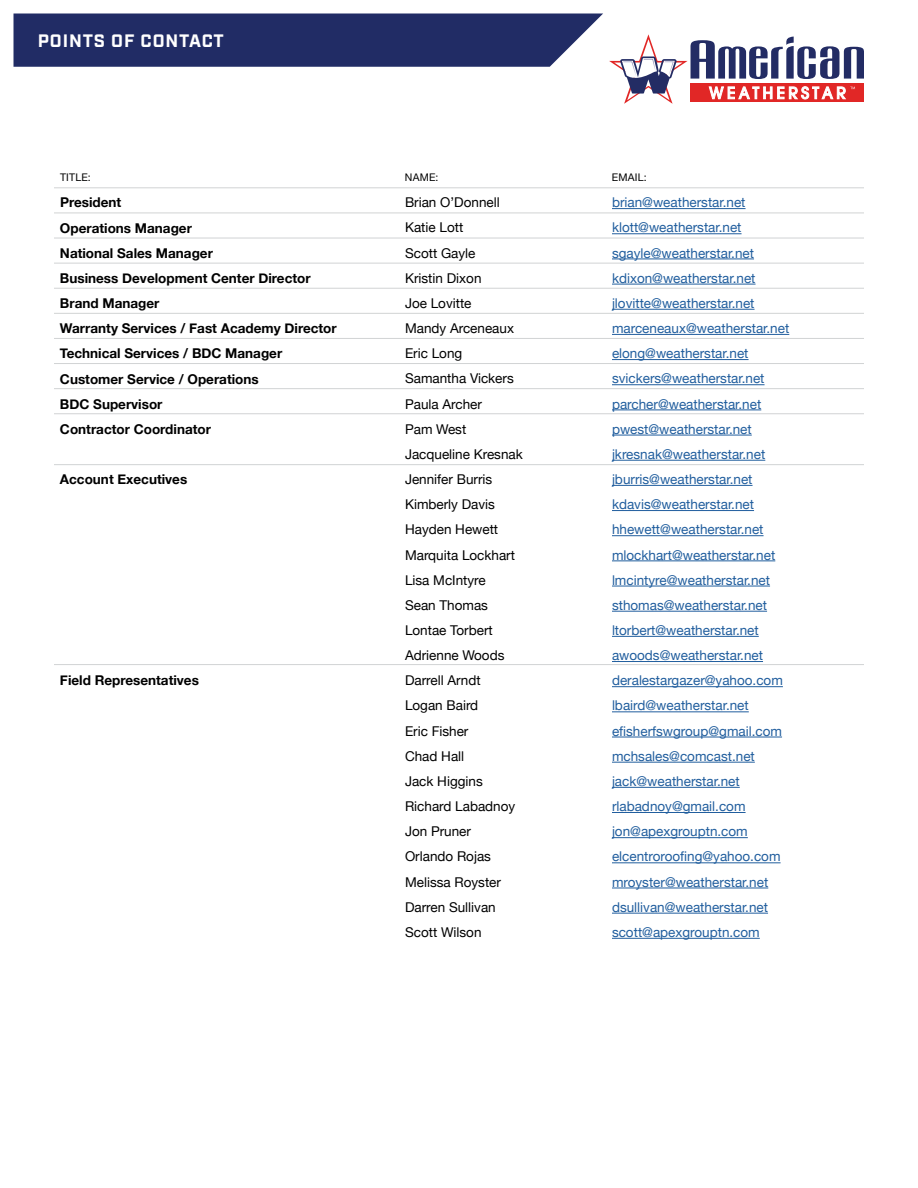
<style>
.page{position:relative;width:918px;height:1188px;background:#fff}
.page>*{position:absolute;margin:0;border:0;box-sizing:border-box;transform-origin:0 0}
.t1{font:700 18px "Industry";letter-spacing:.05em;color:#fff}
.t2{font:13.5px "Helvetica Neue";color:#215e9e}
.t3{font:13.5px "Helvetica Neue";color:#000}
.t4{font:700 13.5px "Helvetica Neue";color:#000}
.t5{font:10.5px "Helvetica Neue";letter-spacing:.02em;color:#000}
</style>
<div class="page">
<hr style="left:612px;top:208px;width:134px;height:1px;background:#215e9e">
<hr style="left:612px;top:233px;width:130px;height:1px;background:#215e9e">
<hr style="left:612px;top:259px;width:142px;height:1px;background:#215e9e">
<hr style="left:612px;top:284px;width:144px;height:1px;background:#215e9e">
<hr style="left:612px;top:309px;width:143px;height:1px;background:#215e9e">
<hr style="left:612px;top:334px;width:177px;height:1px;background:#215e9e">
<hr style="left:612px;top:359px;width:137px;height:1px;background:#215e9e">
<hr style="left:612px;top:384px;width:153px;height:1px;background:#215e9e">
<hr style="left:612px;top:410px;width:149px;height:1px;background:#215e9e">
<hr style="left:612px;top:435px;width:140px;height:1px;background:#215e9e">
<hr style="left:612px;top:460px;width:153px;height:1px;background:#215e9e">
<hr style="left:612px;top:485px;width:141px;height:1px;background:#215e9e">
<hr style="left:612px;top:510px;width:142px;height:1px;background:#215e9e">
<hr style="left:612px;top:535px;width:152px;height:1px;background:#215e9e">
<hr style="left:612px;top:561px;width:163px;height:1px;background:#215e9e">
<hr style="left:612px;top:586px;width:158px;height:1px;background:#215e9e">
<hr style="left:612px;top:611px;width:155px;height:1px;background:#215e9e">
<hr style="left:612px;top:636px;width:147px;height:1px;background:#215e9e">
<hr style="left:612px;top:661px;width:151px;height:1px;background:#215e9e">
<hr style="left:612px;top:686px;width:171px;height:1px;background:#215e9e">
<hr style="left:612px;top:712px;width:137px;height:1px;background:#215e9e">
<hr style="left:612px;top:737px;width:170px;height:1px;background:#215e9e">
<hr style="left:612px;top:762px;width:143px;height:1px;background:#215e9e">
<hr style="left:612px;top:787px;width:128px;height:1px;background:#215e9e">
<hr style="left:612px;top:812px;width:134px;height:1px;background:#215e9e">
<hr style="left:612px;top:837px;width:136px;height:1px;background:#215e9e">
<hr style="left:612px;top:862px;width:169px;height:1px;background:#215e9e">
<hr style="left:612px;top:888px;width:156px;height:1px;background:#215e9e">
<hr style="left:612px;top:913px;width:156px;height:1px;background:#215e9e">
<hr style="left:612px;top:938px;width:148px;height:1px;background:#215e9e">
<hr style="left:54px;top:213px;width:810px;height:1px;background:#d1d3d4">
<hr style="left:54px;top:187px;width:810px;height:1px;background:#d1d3d4">
<hr style="left:54px;top:363px;width:810px;height:1px;background:#d1d3d4">
<hr style="left:54px;top:263px;width:810px;height:1px;background:#d1d3d4">
<hr style="left:54px;top:413px;width:810px;height:1px;background:#d1d3d4">
<hr style="left:54px;top:313px;width:810px;height:1px;background:#d1d3d4">
<hr style="left:54px;top:464px;width:810px;height:1px;background:#d1d3d4">
<hr style="left:54px;top:238px;width:810px;height:1px;background:#d1d3d4">
<hr style="left:54px;top:388px;width:810px;height:1px;background:#d1d3d4">
<hr style="left:54px;top:288px;width:810px;height:1px;background:#d1d3d4">
<hr style="left:54px;top:338px;width:810px;height:1px;background:#d1d3d4">
<hr style="left:54px;top:664px;width:810px;height:1px;background:#d1d3d4">
<svg style="left:609px;top:34px;width:255px;height:70px"></svg>
<div style="left:14px;top:14px;width:589px;height:53px;background:#212c65"></div>
<h1 class="t1" style="left:38px;top:30px;width:188px">POINTS OF CONTACT</h1>
<p class="t5" style="left:60px;top:169px;width:32px">TITLE:</p>
<p class="t5" style="left:405px;top:169px;width:35px">NAME:</p>
<p class="t5" style="left:612px;top:169px;width:36px">EMAIL:</p>
<p class="t4" style="left:60px;top:192px;width:63px">President</p>
<p class="t3" style="left:405px;top:193px;width:96px">Brian O’Donnell</p>
<p class="t2" style="left:612px;top:193px;width:135px">brian@weatherstar.net</p>
<p class="t4" style="left:60px;top:217px;width:133px">Operations Manager</p>
<p class="t3" style="left:405px;top:218px;width:60px">Katie Lott</p>
<p class="t2" style="left:612px;top:218px;width:131px">klott@weatherstar.net</p>
<p class="t4" style="left:60px;top:242px;width:154px">National Sales Manager</p>
<p class="t3" style="left:405px;top:243px;width:72px">Scott Gayle</p>
<p class="t2" style="left:612px;top:243px;width:144px">sgayle@weatherstar.net</p>
<p class="t4" style="left:60px;top:267px;width:252px">Business Development Center Director</p>
<p class="t3" style="left:405px;top:268px;width:78px">Kristin Dixon</p>
<p class="t2" style="left:612px;top:268px;width:145px">kdixon@weatherstar.net</p>
<p class="t4" style="left:60px;top:293px;width:101px">Brand Manager</p>
<p class="t3" style="left:405px;top:293px;width:68px">Joe Lovitte</p>
<p class="t2" style="left:612px;top:293px;width:144px">jlovitte@weatherstar.net</p>
<p class="t4" style="left:60px;top:318px;width:278px">Warranty Services / Fast Academy Director</p>
<p class="t3" style="left:405px;top:319px;width:111px">Mandy Arceneaux</p>
<p class="t2" style="left:612px;top:319px;width:179px">marceneaux@weatherstar.net</p>
<p class="t4" style="left:60px;top:343px;width:224px">Technical Services / BDC Manager</p>
<p class="t3" style="left:405px;top:344px;width:59px">Eric Long</p>
<p class="t2" style="left:612px;top:344px;width:138px">elong@weatherstar.net</p>
<p class="t4" style="left:60px;top:368px;width:200px">Customer Service / Operations</p>
<p class="t3" style="left:405px;top:369px;width:110px">Samantha Vickers</p>
<p class="t2" style="left:612px;top:369px;width:154px">svickers@weatherstar.net</p>
<p class="t4" style="left:60px;top:393px;width:104px">BDC Supervisor</p>
<p class="t3" style="left:405px;top:394px;width:79px">Paula Archer</p>
<p class="t2" style="left:612px;top:394px;width:151px">parcher@weatherstar.net</p>
<p class="t4" style="left:60px;top:418px;width:153px">Contractor Coordinator</p>
<p class="t3" style="left:405px;top:419px;width:63px">Pam West</p>
<p class="t2" style="left:612px;top:419px;width:141px">pwest@weatherstar.net</p>
<p class="t3" style="left:405px;top:444px;width:119px">Jacqueline Kresnak</p>
<p class="t2" style="left:612px;top:444px;width:155px">jkresnak@weatherstar.net</p>
<p class="t4" style="left:60px;top:469px;width:129px">Account Executives</p>
<p class="t3" style="left:405px;top:469px;width:89px">Jennifer Burris</p>
<p class="t2" style="left:612px;top:469px;width:142px">jburris@weatherstar.net</p>
<p class="t3" style="left:405px;top:495px;width:92px">Kimberly Davis</p>
<p class="t2" style="left:612px;top:495px;width:144px">kdavis@weatherstar.net</p>
<p class="t3" style="left:405px;top:520px;width:95px">Hayden Hewett</p>
<p class="t2" style="left:612px;top:520px;width:153px">hhewett@weatherstar.net</p>
<p class="t3" style="left:405px;top:545px;width:112px">Marquita Lockhart</p>
<p class="t2" style="left:612px;top:545px;width:165px">mlockhart@weatherstar.net</p>
<p class="t3" style="left:405px;top:570px;width:82px">Lisa McIntyre</p>
<p class="t2" style="left:612px;top:570px;width:160px">lmcintyre@weatherstar.net</p>
<p class="t3" style="left:405px;top:595px;width:85px">Sean Thomas</p>
<p class="t2" style="left:612px;top:595px;width:157px">sthomas@weatherstar.net</p>
<p class="t3" style="left:405px;top:620px;width:89px">Lontae Torbert</p>
<p class="t2" style="left:612px;top:620px;width:148px">ltorbert@weatherstar.net</p>
<p class="t3" style="left:405px;top:646px;width:101px">Adrienne Woods</p>
<p class="t2" style="left:612px;top:646px;width:153px">awoods@weatherstar.net</p>
<p class="t4" style="left:60px;top:670px;width:140px">Field Representatives</p>
<p class="t3" style="left:405px;top:671px;width:77px">Darrell Arndt</p>
<p class="t2" style="left:612px;top:671px;width:172px">deralestargazer@yahoo.com</p>
<p class="t3" style="left:405px;top:696px;width:75px">Logan Baird</p>
<p class="t2" style="left:612px;top:696px;width:138px">lbaird@weatherstar.net</p>
<p class="t3" style="left:405px;top:721px;width:65px">Eric Fisher</p>
<p class="t2" style="left:612px;top:721px;width:172px">efisherfswgroup@gmail.com</p>
<p class="t3" style="left:405px;top:746px;width:61px">Chad Hall</p>
<p class="t2" style="left:612px;top:746px;width:144px">mchsales@comcast.net</p>
<p class="t3" style="left:405px;top:771px;width:79px">Jack Higgins</p>
<p class="t2" style="left:612px;top:771px;width:129px">jack@weatherstar.net</p>
<p class="t3" style="left:405px;top:797px;width:112px">Richard Labadnoy</p>
<p class="t2" style="left:612px;top:797px;width:135px">rlabadnoy@gmail.com</p>
<p class="t3" style="left:405px;top:822px;width:68px">Jon Pruner</p>
<p class="t2" style="left:612px;top:822px;width:137px">jon@apexgrouptn.com</p>
<p class="t3" style="left:405px;top:847px;width:88px">Orlando Rojas</p>
<p class="t2" style="left:612px;top:847px;width:170px">elcentroroofing@yahoo.com</p>
<p class="t3" style="left:405px;top:872px;width:97px">Melissa Royster</p>
<p class="t2" style="left:612px;top:872px;width:158px">mroyster@weatherstar.net</p>
<p class="t3" style="left:405px;top:897px;width:92px">Darren Sullivan</p>
<p class="t2" style="left:612px;top:897px;width:158px">dsullivan@weatherstar.net</p>
<p class="t3" style="left:405px;top:922px;width:78px">Scott Wilson</p>
<p class="t2" style="left:612px;top:922px;width:149px">scott@apexgrouptn.com</p>
</div>
